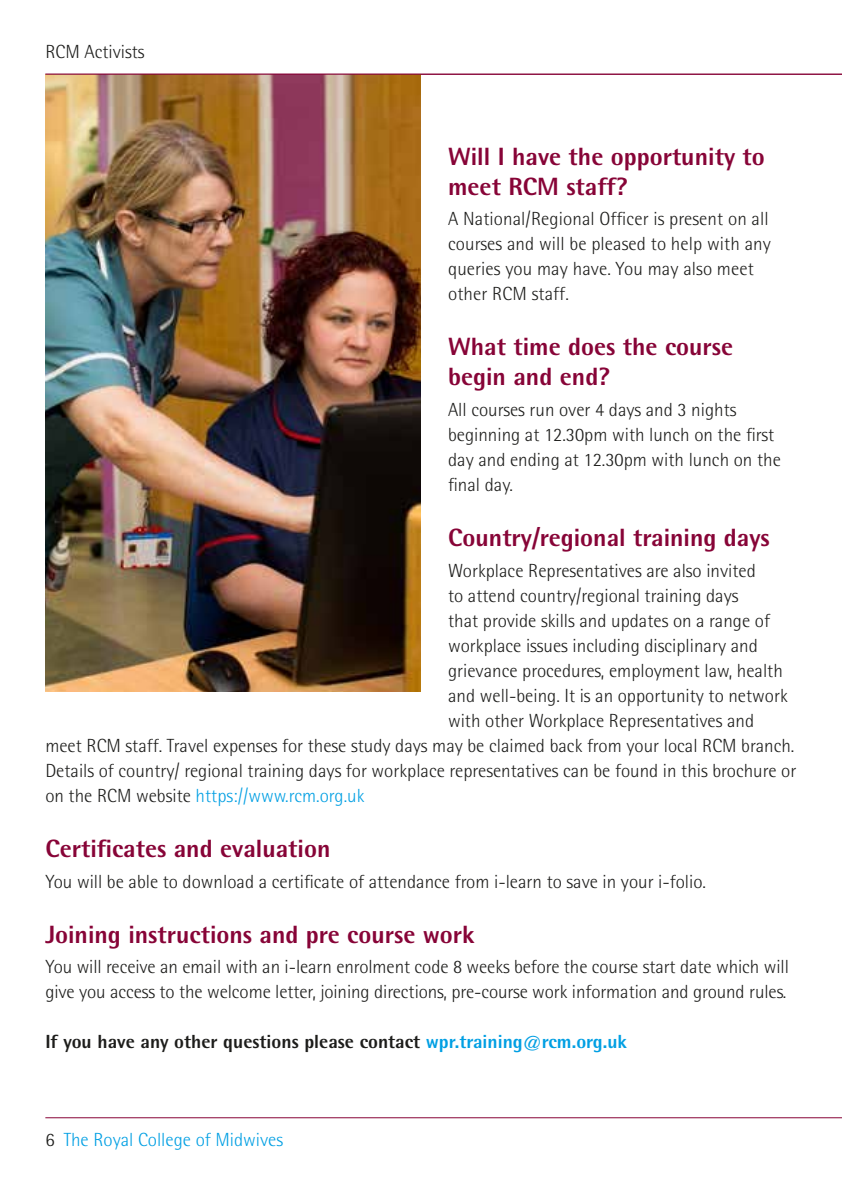
<style>
.page{position:relative;width:842px;height:1191px;background:#fff}
.page>*{position:absolute;margin:0;border:0;box-sizing:border-box;transform-origin:0 0}
.t1{font:800 25px/30px "Rotis Semi Sans";color:#870437}
.t2{font:300 19px/25px "Rotis Semi Sans";color:#1d1d1b}
.t3{font:300 19px "Rotis Semi Sans";color:#009fe3}
.t4{font:800 19px "Rotis Semi Sans";color:#1d1d1b}
.s1{color:#1d1d1b}
.s2{color:#009fe3}
</style>
<div class="page">
<hr style="left:45px;top:1117px;width:797px;height:1px;background:#870437">
<img style="left:45px;top:75px;width:376px;height:617px">
<hr style="left:45px;top:74px;width:797px;height:1px;background:#870437">
<p class="t2" style="left:45px;top:40px;width:101px">RCM Activists</p>
<h1 class="t1" style="left:448px;top:141px;width:318px">Will I have the opportunity to meet RCM staff?</h1>
<p class="t2" style="left:448px;top:206px;width:324px">A National/Regional Officer is present on all courses and will be pleased to help with any queries you may have. You may also meet other RCM staff.</p>
<h1 class="t1" style="left:448px;top:331px;width:287px">What time does the course begin and end?</h1>
<p class="t2" style="left:448px;top:397px;width:334px">All courses run over 4 days and 3 nights beginning at 12.30pm with lunch on the first day and ending at 12.30pm with lunch on the final day.</p>
<h1 class="t1" style="left:448px;top:522px;width:323px">Country/regional training days</h1>
<p class="t2" style="left:448px;top:558px;width:309px">Workplace Representatives are also invited</p>
<p class="t2" style="left:448px;top:583px;width:292px">to attend country/regional training days</p>
<p class="t2" style="left:448px;top:608px;width:323px">that provide skills and updates on a range of</p>
<p class="t2" style="left:448px;top:633px;width:311px">workplace issues including disciplinary and</p>
<p class="t2" style="left:448px;top:658px;width:336px">grievance procedures, employment law, health</p>
<p class="t2" style="left:448px;top:683px;width:341px">and well-being. It is an opportunity to network</p>
<p class="t2" style="left:448px;top:708px;width:308px">with other Workplace Representatives and</p>
<p class="t2" style="left:45px;top:733px;width:751px">meet RCM staff. Travel expenses for these study days may be claimed back from your local RCM branch.</p>
<p class="t2" style="left:45px;top:758px;width:752px">Details of country/ regional training days for workplace representatives can be found in this brochure or</p>
<p class="t3" style="left:45px;top:784px;width:321px"><span class="s1">on the RCM website</span> https://www.rcm.org.uk</p>
<h1 class="t1" style="left:45px;top:833px;width:287px">Certificates and evaluation</h1>
<p class="t2" style="left:45px;top:868px;width:662px">You will be able to download a certificate of attendance from i-learn to save in your i-folio.</p>
<h1 class="t1" style="left:45px;top:918px;width:431px">Joining instructions and pre course work</h1>
<p class="t2" style="left:45px;top:954px;width:745px">You will receive an email with an i-learn enrolment code 8 weeks before the course start date which will give you access to the welcome letter, joining directions, pre-course work information and ground rules.</p>
<p class="t4" style="left:45px;top:1030px;width:583px">If you have any other questions please contact <span class="s2">wpr.training@rcm.org.uk</span></p>
<p class="t3" style="left:45px;top:1128px;width:239px"><span class="s1">6</span> The Royal College of Midwives</p>
</div>
